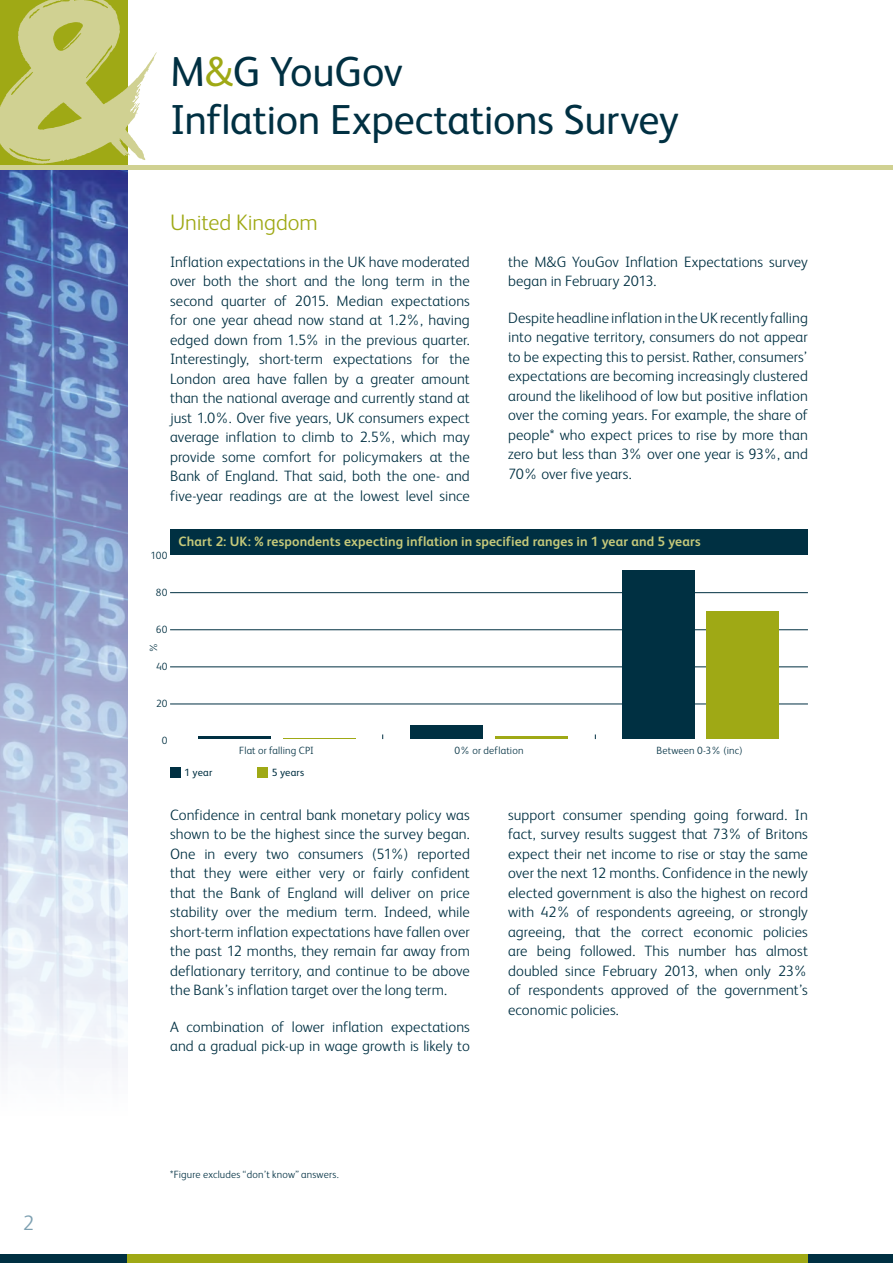
<style>
.page{position:relative;width:893px;height:1263px;background:#fff}
.page>*{position:absolute;margin:0;border:0;box-sizing:border-box;transform-origin:0 0}
.t1{font:42px "FS Albert";letter-spacing:-.01em;color:#003042}
.Subheading_S1{font:300 22.5px "FS Albert";letter-spacing:-.005em;color:#9fa915}
.t2{font:300 21px "FS Albert";color:#7da0b1}
.Body_text{font:300 15px/19.5px "FS Albert";letter-spacing:.005em;color:#003042;text-align:justify}
.t3{font:700 13.5px "FS Albert";letter-spacing:.01em;color:#c6c97a}
.t4{font:300 10.5px "FS Albert";letter-spacing:.02em;color:#003042}
.t5{font:10.5px "FS Albert";letter-spacing:.02em;color:#003042}
.s1{color:#9fa915}
</style>
<div class="page">
<hr style="left:0;top:166px;width:893px;height:4px;background:#d0d192">
<img style="left:0;top:170px;width:128px;height:902px">
<div style="left:0;top:1254px;width:893px;height:9px;background:#003042"></div>
<div style="left:128px;top:1254px;width:680px;height:9px;background:#9fa915"></div>
<svg style="left:0;top:0;width:157px;height:164px"></svg>
<hr style="left:170px;top:704px;width:638px;height:1px;background:#003042">
<hr style="left:170px;top:667px;width:638px;height:1px;background:#003042">
<hr style="left:170px;top:629px;width:638px;height:1px;background:#003042">
<hr style="left:170px;top:592px;width:638px;height:1px;background:#003042">
<div style="left:170px;top:529px;width:638px;height:26px;background:#003042"></div>
<div style="left:258px;top:767px;width:10px;height:11px;background:#9fa915"></div>
<div style="left:170px;top:767px;width:10px;height:11px;background:#003042"></div>
<hr style="left:283px;top:738px;width:72px;height:1px;background:#9fa915">
<hr style="left:495px;top:736px;width:72px;height:3px;background:#9fa915">
<div style="left:707px;top:612px;width:72px;height:127px;background:#9fa915"></div>
<hr style="left:199px;top:736px;width:72px;height:3px;background:#003042">
<div style="left:410px;top:725px;width:72px;height:14px;background:#003042"></div>
<div style="left:622px;top:570px;width:72px;height:169px;background:#003042"></div>
<p class="t2" style="left:23px;top:1211px;width:13px">2</p>
<p class="t1" style="left:170px;top:48px;width:234px">M<span class="s1">&amp;</span>G YouGov</p>
<p class="t1" style="left:170px;top:96px;width:510px">Inflation Expectations Survey</p>
<p class="Subheading_S1" style="left:170px;top:210px;width:149px">United Kingdom</p>
<p class="Body_text" style="left:170px;top:252px;width:301px">Inflation expectations in the UK have moderated over both the short and the long term in the second quarter of 2015. Median expectations for one year ahead now stand at 1.2%, having edged down from 1.5% in the previous quarter.<br>Interestingly, short-term expectations for the London area have fallen by a greater amount than the national average and currently stand at just 1.0%. Over five years, UK consumers expect average inflation to climb to 2.5%, which may provide some comfort for policymakers at the Bank of England. That said, both the one- and five-year readings are at the lowest level since</p>
<p class="Body_text" style="left:508px;top:252px;width:301px">the M&amp;G YouGov Inflation Expectations survey began in February 2013.</p>
<p class="Body_text" style="left:508px;top:308px;width:301px">Despite headline inflation in the UK recently falling into negative territory, consumers do not appear to be expecting this to persist. Rather, consumers’ expectations are becoming increasingly clustered around the likelihood of low but positive inflation over the coming years. For example, the share of people* who expect prices to rise by more than zero but less than 3% over one year is 93%, and 70% over five years.</p>
<p class="t4" style="left:150px;top:549px;width:19px">100</p>
<p class="t4" style="left:156px;top:586px;width:13px">80</p>
<p class="t4" style="left:156px;top:623px;width:13px">60</p>
<p class="t4" style="left:147px;top:653px;width:12px;rotate:-90deg">%</p>
<p class="t4" style="left:156px;top:660px;width:13px">40</p>
<p class="t4" style="left:156px;top:698px;width:13px">20</p>
<p class="t4" style="left:162px;top:735px;width:7px">0</p>
<p class="t3" style="left:179px;top:534px;width:524px">Chart 2: UK: % respondents expecting inflation in specified ranges in 1 year and 5 years</p>
<p class="t4" style="left:239px;top:744px;width:76px">Flat or falling CPI</p>
<p class="t4" style="left:454px;top:744px;width:71px">0% or deflation</p>
<p class="t4" style="left:656px;top:744px;width:88px">Between 0-3% (inc)</p>
<p class="t5" style="left:184px;top:767px;width:30px">1 year</p>
<p class="t5" style="left:272px;top:767px;width:34px">5 years</p>
<p class="Body_text" style="left:170px;top:805px;width:301px">Confidence in central bank monetary policy was shown to be the highest since the survey began.<br>One in every two consumers (51%) reported that they were either very or fairly confident that the Bank of England will deliver on price stability over the medium term. Indeed, while short-term inflation expectations have fallen over the past 12 months, they remain far away from deflationary territory, and continue to be above the Bank’s inflation target over the long term.</p>
<p class="Body_text" style="left:170px;top:1017px;width:301px">A combination of lower inflation expectations and a gradual pick-up in wage growth is likely to</p>
<p class="Body_text" style="left:508px;top:805px;width:301px">support consumer spending going forward. In fact, survey results suggest that 73% of Britons expect their net income to rise or stay the same over the next 12 months. Confidence in the newly elected government is also the highest on record with 42% of respondents agreeing, or strongly agreeing, that the correct economic policies are being followed. This number has almost doubled since February 2013, when only 23% of respondents approved of the government’s economic policies.</p>
<p class="t4" style="left:170px;top:1168px;width:170px">*Figure excludes “don’t know” answers.</p>
</div>
